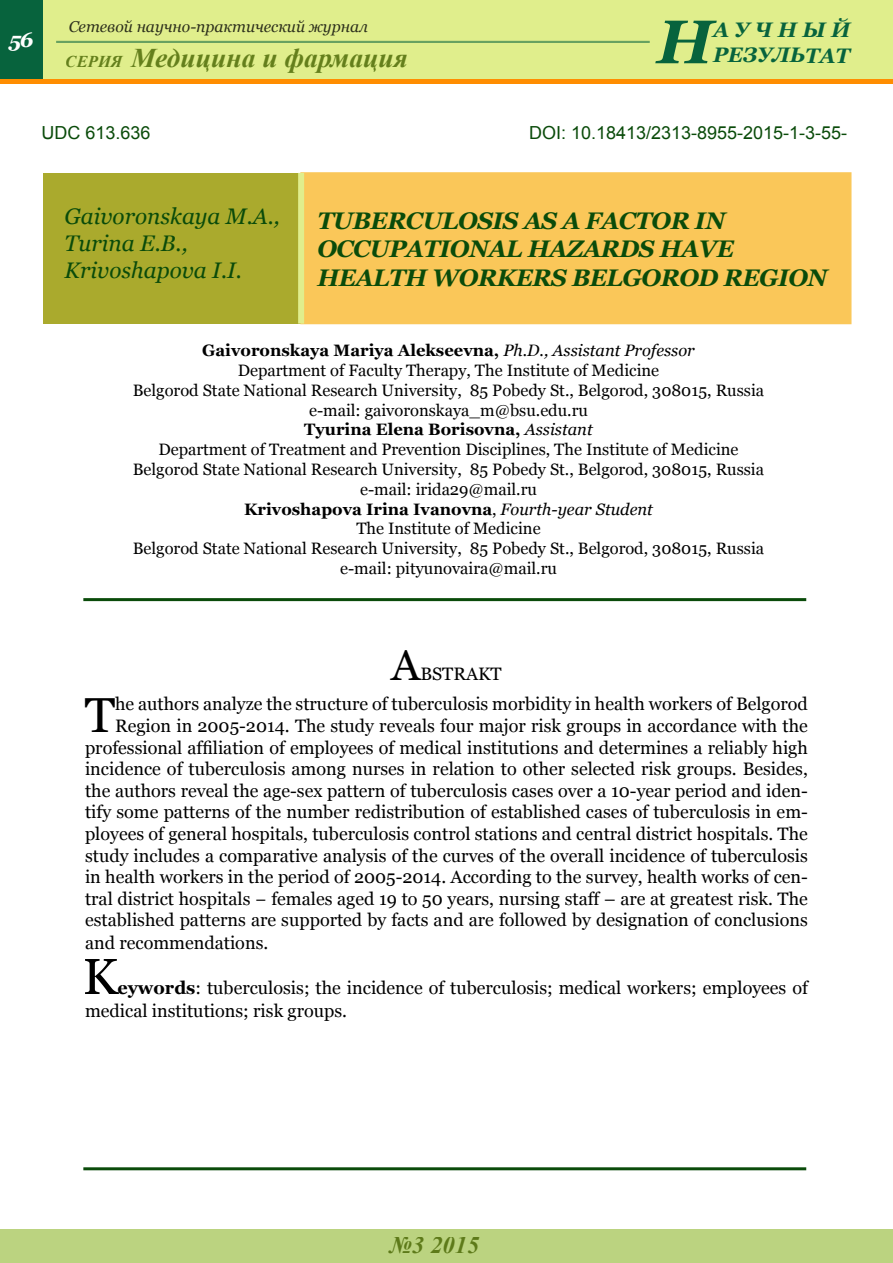
<style>
.page{position:relative;width:893px;height:1263px;background:#fff}
.page>*{position:absolute;margin:0;border:0;box-sizing:border-box;transform-origin:0 0}
.t1{font:italic 700 61.5px "Georgia";color:#07633d}
.t2{font:50.4px "Georgia";color:#000}
.t3{font:49.2px "Georgia";color:#000}
.t4{font:43.5px "Georgia";color:#000}
.t5{font:italic 700 27px "Times New Roman";color:#466400}
.t6{font:italic 700 24px/28.8px "Georgia";letter-spacing:-.02em;color:#0a4b0a}
.t7{font:italic 700 24px "Times New Roman";color:#466400}
.t8{font:italic 22.5px/27px "Georgia";color:#0a4b0a}
.t9{font:italic 700 21px/25.2px "Georgia";color:#07633d}
.t10{font:italic 700 21px "Georgia";color:#fff}
.t11{font:18px/22.5px "Georgia";color:#000}
.t12{font:18px "Arial";color:#0a4b0a}
.t13{font:16.5px/19.8px "Georgia";color:#000;text-align:center}
.t14{font:italic 15.75px "Georgia";color:#000}
.s1{font-size:16.5px}
.s2{font-weight:700}
.s3{font-style:italic}
</style>
<div class="page">
<div style="left:0;top:1229px;width:893px;height:34px;background:#bbd380"></div>
<div style="left:0;top:0;width:893px;height:83px;background:#e0ee8c"></div>
<hr style="left:0;top:79px;width:893px;height:4px;background:#ff8d00">
<div style="left:0;top:0;width:43px;height:79px;background:#07633d"></div>
<hr style="left:56px;top:41px;width:594px;height:2px;background:#07633d">
<div style="left:44px;top:173px;width:257px;height:151px;background:#aaaa2d"></div>
<div style="left:300px;top:172px;width:551px;height:152px;background:#fac759;border:2px solid #fabe3c"></div>
<div style="left:298px;top:173px;width:6px;height:151px;background:#e0ee8c"></div>
<hr style="left:83px;top:598px;width:723px;height:3px;background:#0a4b0a">
<hr style="left:83px;top:1167px;width:723px;height:3px;background:#0a4b0a">
<p class="t10" style="left:9px;top:28px;width:26px">56</p>
<p class="t14" style="left:68px;top:18px;width:301px">Сетевой научно-практический журнал</p>
<h3 class="t5" style="left:66px;top:39px;width:343px"><span class="s1">СЕРИЯ</span> Медицина и фармация</h3>
<p class="t9" style="left:713px;top:17px;width:139px">АУЧНЫЙ<br>РЕЗУЛЬТАТ</p>
<h1 class="t1" style="left:657px;top:7px;width:58px">Н</h1>
<p class="t12" style="left:41px;top:120px;width:111px">UDC 613.636</p>
<p class="t12" style="left:529px;top:120px;width:320px">DOI: 10.18413/2313-8955-2015-1-3-55-</p>
<p class="t8" style="left:65px;top:202px;width:217px">Gaivoronskaya M.A.,<br>Turina E.B.,<br>Krivoshapova I.I.</p>
<h3 class="t6" style="left:317px;top:206px;width:512px">TUBERCULOSIS AS A FACTOR IN<br>OCCUPATIONAL HAZARDS HAVE<br>HEALTH WORKERS BELGOROD REGION</h3>
<p class="t13" style="left:133px;top:341px;width:633px"><span class="s2">Gaivoronskaya Mariya Alekseevna,</span> <span class="s3">Ph.D., Assistant Professor<br></span>Department of Faculty Therapy, The Institute of Medicine<br>Belgorod State National Research University, 85 Pobedy St., Belgorod, 308015, Russia e-mail: gaivoronskaya_m@bsu.edu.ru<br><span class="s2">Tyurina Elena Borisovna,</span> <span class="s3">Assistant<br></span>Department of Treatment and Prevention Disciplines, The Institute of Medicine Belgorod State National Research University, 85 Pobedy St., Belgorod, 308015, Russia e-mail: irida29@mail.ru<br><span class="s2">Krivoshapova Irina Ivanovna</span>, <span class="s3">Fourth-year Student<br></span>The Institute of Medicine<br>Belgorod State National Research University, 85 Pobedy St., Belgorod, 308015, Russia e-mail: pityunovaira@mail.ru</p>
<h3 class="t4" style="left:391px;top:641px;width:31px">А</h3>
<p class="t11" style="left:420px;top:663px;width:83px">BSTRAKT</p>
<h3 class="t3" style="left:85px;top:687px;width:32px">T</h3>
<p class="t11" style="left:115px;top:693px;width:694px">he authors analyze the structure of tuberculosis morbidity in health workers of Belgorod</p>
<p class="t11" style="left:115px;top:714px;width:694px">Region in 2005-2014. The study reveals four major risk groups in accordance with the</p>
<p class="t11" style="left:85px;top:736px;width:724px">professional affiliation of employees of medical institutions and determines a reliably high</p>
<p class="t11" style="left:85px;top:758px;width:724px">incidence of tuberculosis among nurses in relation to other selected risk groups. Besides,</p>
<p class="t11" style="left:85px;top:779px;width:724px">the authors reveal the age-sex pattern of tuberculosis cases over a 10-year period and iden-</p>
<p class="t11" style="left:85px;top:801px;width:724px">tify some patterns of the number redistribution of established cases of tuberculosis in em-</p>
<p class="t11" style="left:85px;top:822px;width:724px">ployees of general hospitals, tuberculosis control stations and central district hospitals. The</p>
<p class="t11" style="left:85px;top:844px;width:724px">study includes a comparative analysis of the curves of the overall incidence of tuberculosis</p>
<p class="t11" style="left:85px;top:866px;width:724px">in health workers in the period of 2005-2014. According to the survey, health works of cen-</p>
<p class="t11" style="left:85px;top:887px;width:724px">tral district hospitals − females aged 19 to 50 years, nursing staff – are at greatest risk. The</p>
<p class="t11" style="left:85px;top:909px;width:724px">established patterns are supported by facts and are followed by designation of conclusions</p>
<p class="t11" style="left:85px;top:931px;width:185px">and recommendations.</p>
<h2 class="t2" style="left:83px;top:948px;width:37px">K</h2>
<p class="t11" style="left:85px;top:976px;width:724px;text-indent:33px"><span class="s2">eywords</span>: tuberculosis; the incidence of tuberculosis; medical workers; employees of medical institutions; risk groups.</p>
<h3 class="t7" style="left:390px;top:1229px;width:91px">№3 2015</h3>
</div>
